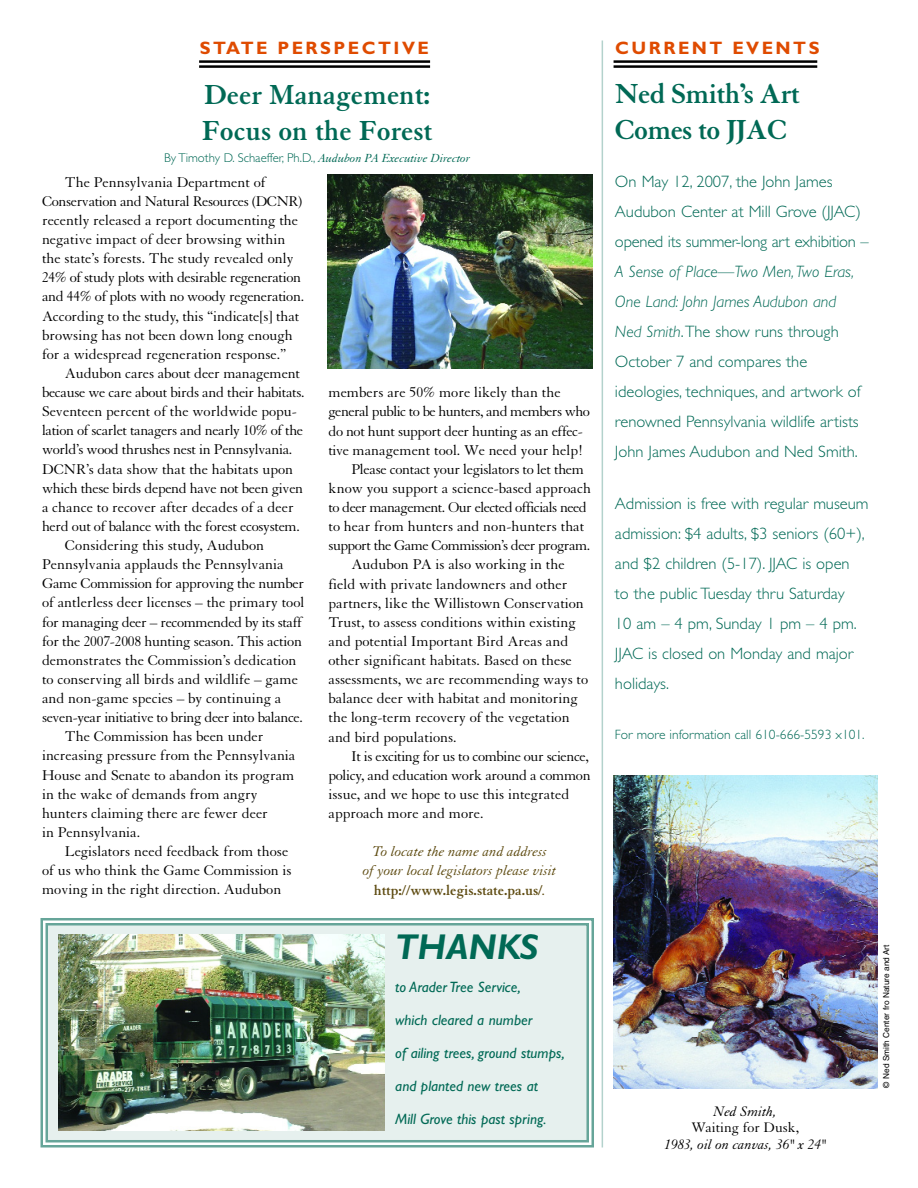
<style>
.page{position:relative;width:918px;height:1188px;background:#fff}
.page>*{position:absolute;margin:0;border:0;box-sizing:border-box;transform-origin:0 0}
.t1{font:italic 700 36px "Gill Sans";color:#006955}
.t2{font:700 30px/36px "Granjon";color:#006955}
.t3{font:700 30px/36px "Granjon";letter-spacing:-.02em;color:#006955}
.t4{font:700 18px "Gill Sans";letter-spacing:.14em;color:#df4b00}
.t5{font:300 16.5px/30px "Gill Sans";color:#006955}
.t6{font:15.3px/19px "Granjon";color:#000}
.t7{font:15.3px "Granjon";letter-spacing:-.02em;color:#000}
.t8{font:15.3px "Granjon";letter-spacing:-.025em;color:#000}
.t9{font:15.3px "Granjon";letter-spacing:-.035em;color:#000}
.t10{font:italic 15.3px/19px "Granjon";color:#5f4c12;text-align:center}
.t11{font:italic 15px "Gill Sans";color:#006955}
.t12{font:italic 15px "Granjon";color:#000}
.t13{font:15px "Granjon";color:#000}
.t14{font:300 13.5px "Gill Sans";color:#006955}
.t15{font:300 12.75px "Gill Sans";color:#006955}
.t16{font:8.25px "Helvetica";color:#000}
.s1{font-family:"Granjon";font-weight:400;font-style:italic}
.s2{font-weight:700;font-style:normal}
.s3{font-style:italic}
</style>
<div class="page">
<svg style="left:40px;top:918px;width:554px;height:230px;background:#d7e7e3"></svg>
<hr style="left:199px;top:60px;width:231px;height:3px;background:#000">
<hr style="left:199px;top:65px;width:231px;height:3px;background:#000">
<hr style="left:602px;top:40px;width:1px;height:1107px;background:#b3d2cc">
<hr style="left:614px;top:60px;width:203px;height:3px;background:#000">
<hr style="left:614px;top:65px;width:203px;height:3px;background:#000">
<img style="left:613px;top:776px;width:265px;height:313px">
<img style="left:328px;top:175px;width:264px;height:193px">
<img style="left:59px;top:935px;width:325px;height:195px">
<p class="t4" style="left:200px;top:42px;width:231px">STATE PERSPECTIVE</p>
<h2 class="t2" style="left:202px;top:79px;width:232px">Deer Management:<br>Focus on the Forest</h2>
<p class="t15" style="left:164px;top:153px;width:308px">By Timothy D. Schaeffer, Ph.D., <span class="s1">Audubon PA Executive Director</span></p>
<p class="t6" style="left:42px;top:174px;width:264px;text-indent:23px">The Pennsylvania Department of Conservation and Natural Resources (DCNR) recently released a report documenting the negative impact of deer browsing within the state’s forests. The study revealed only 24% of study plots with desirable regeneration and 44% of plots with no woody regeneration.<br>According to the study, this “indicate[s] that browsing has not been down long enough for a widespread regeneration response.”</p>
<p class="t6" style="left:65px;top:365px;width:237px">Audubon cares about deer management</p>
<p class="t7" style="left:42px;top:387px;width:264px">because we care about birds and their habitats.</p>
<p class="t6" style="left:42px;top:403px;width:256px">Seventeen percent of the worldwide popu-</p>
<p class="t8" style="left:42px;top:425px;width:263px">lation of scarlet tanagers and nearly 10% of the</p>
<p class="t7" style="left:42px;top:444px;width:252px">world’s wood thrushes nest in Pennsylvania.</p>
<p class="t6" style="left:42px;top:461px;width:253px">DCNR’s data show that the habitats upon</p>
<p class="t7" style="left:42px;top:482px;width:263px">which these birds depend have not been given</p>
<p class="t6" style="left:42px;top:499px;width:253px">a chance to recover after decades of a deer</p>
<p class="t7" style="left:42px;top:521px;width:259px">herd out of balance with the forest ecosystem.</p>
<p class="t6" style="left:65px;top:537px;width:201px">Considering this study, Audubon</p>
<p class="t6" style="left:42px;top:556px;width:243px">Pennsylvania applauds the Pennsylvania</p>
<p class="t7" style="left:42px;top:578px;width:264px">Game Commission for approving the number</p>
<p class="t6" style="left:42px;top:594px;width:264px">of antlerless deer licenses – the primary tool</p>
<p class="t8" style="left:42px;top:616px;width:261px">for managing deer – recommended by its staff</p>
<p class="t7" style="left:42px;top:635px;width:262px">for the 2007-2008 hunting season. This action</p>
<p class="t6" style="left:42px;top:652px;width:256px">demonstrates the Commission’s dedication</p>
<p class="t6" style="left:42px;top:671px;width:257px">to conserving all birds and wildlife – game</p>
<p class="t6" style="left:42px;top:690px;width:241px">and non-game species – by continuing a</p>
<p class="t8" style="left:42px;top:712px;width:262px">seven-year initiative to bring deer into balance.</p>
<p class="t6" style="left:65px;top:728px;width:200px">The Commission has been under</p>
<p class="t6" style="left:42px;top:747px;width:255px">increasing pressure from the Pennsylvania</p>
<p class="t6" style="left:42px;top:767px;width:254px">House and Senate to abandon its program</p>
<p class="t6" style="left:42px;top:786px;width:217px">in the wake of demands from angry</p>
<p class="t6" style="left:42px;top:805px;width:227px">hunters claiming there are fewer deer</p>
<p class="t6" style="left:42px;top:824px;width:100px">in Pennsylvania.</p>
<p class="t6" style="left:65px;top:843px;width:225px">Legislators need feedback from those</p>
<p class="t6" style="left:42px;top:862px;width:251px">of us who think the Game Commission is</p>
<p class="t6" style="left:42px;top:881px;width:241px">moving in the right direction. Audubon</p>
<p class="t6" style="left:328px;top:384px;width:234px">members are 50% more likely than the</p>
<p class="t9" style="left:328px;top:406px;width:263px">general public to be hunters, and members who</p>
<p class="t8" style="left:328px;top:425px;width:256px">do not hunt support deer hunting as an effec-</p>
<p class="t6" style="left:328px;top:442px;width:256px">tive management tool. We need your help!</p>
<p class="t7" style="left:351px;top:463px;width:234px">Please contact your legislators to let them</p>
<p class="t6" style="left:328px;top:480px;width:264px">know you support a science-based approach</p>
<p class="t9" style="left:328px;top:502px;width:260px">to deer management. Our elected officials need</p>
<p class="t6" style="left:328px;top:518px;width:257px">to hear from hunters and non-hunters that</p>
<p class="t9" style="left:328px;top:540px;width:263px">support the Game Commission’s deer program.</p>
<p class="t6" style="left:351px;top:556px;width:215px">Audubon PA is also working in the</p>
<p class="t6" style="left:328px;top:576px;width:241px">field with private landowners and other</p>
<p class="t6" style="left:328px;top:595px;width:257px">partners, like the Willistown Conservation</p>
<p class="t6" style="left:328px;top:614px;width:249px">Trust, to assess conditions within existing</p>
<p class="t6" style="left:328px;top:633px;width:241px">and potential Important Bird Areas and</p>
<p class="t6" style="left:328px;top:652px;width:245px">other significant habitats. Based on these</p>
<p class="t6" style="left:328px;top:671px;width:261px">assessments, we are recommending ways to</p>
<p class="t6" style="left:328px;top:690px;width:251px">balance deer with habitat and monitoring</p>
<p class="t6" style="left:328px;top:709px;width:243px">the long-term recovery of the vegetation</p>
<p class="t6" style="left:328px;top:729px;width:130px">and bird populations.</p>
<p class="t8" style="left:351px;top:750px;width:239px">It is exciting for us to combine our science,</p>
<p class="t7" style="left:328px;top:769px;width:264px">policy, and education work around a common</p>
<p class="t6" style="left:328px;top:786px;width:242px">issue, and we hope to use this integrated</p>
<p class="t6" style="left:328px;top:805px;width:157px">approach more and more.</p>
<p class="t10" style="left:363px;top:844px;width:195px">To locate the name and address<br>of your local legislators please visit <span class="s2">http://www.legis.state.pa.us/</span>.</p>
<h1 class="t1" style="left:395px;top:934px;width:145px">THANKS</h1>
<p class="t11" style="left:395px;top:981px;width:127px">to Arader Tree Service,</p>
<p class="t11" style="left:395px;top:1014px;width:139px">which cleared a number</p>
<p class="t11" style="left:395px;top:1047px;width:171px">of ailing trees, ground stumps,</p>
<p class="t11" style="left:395px;top:1080px;width:144px">and planted new trees at</p>
<p class="t11" style="left:395px;top:1113px;width:153px">Mill Grove this past spring.</p>
<p class="t4" style="left:615px;top:42px;width:206px">CURRENT EVENTS</p>
<h2 class="t3" style="left:615px;top:78px;width:186px">Ned Smith’s Art<br>Comes to JJAC</h2>
<p class="t5" style="left:615px;top:168px;width:255px">On May 12, 2007, the John James<br>Audubon Center at Mill Grove (JJAC) opened its summer-long art exhibition –</p>
<p class="t5" style="left:615px;top:258px;width:247px"><span class="s3">A Sense of Place—Two Men,Two Eras, One Land: John James Audubon and Ned Smith</span>.The show runs through October 7 and compares the ideologies, techniques, and artwork of renowned Pennsylvania wildlife artists John James Audubon and Ned Smith.</p>
<p class="t5" style="left:615px;top:491px;width:255px">Admission is free with regular museum admission: $4 adults, $3 seniors (60+), and $2 children (5-17). JJAC is open<br>to the public Tuesday thru Saturday<br>10 am – 4 pm, Sunday 1 pm – 4 pm.<br>JJAC is closed on Monday and major holidays.</p>
<p class="t14" style="left:615px;top:730px;width:251px">For more information call 610-666-5593 x101.</p>
<p class="t12" style="left:714px;top:1106px;width:65px">Ned Smith,</p>
<p class="t13" style="left:691px;top:1122px;width:109px">Waiting for Dusk,</p>
<p class="t12" style="left:664px;top:1139px;width:163px">1983, oil on canvas, 36" x 24"</p>
<p class="t16" style="left:883px;top:1088px;width:144px;rotate:-90deg">© Ned Smith Center fro Nature and Art</p>
</div>
